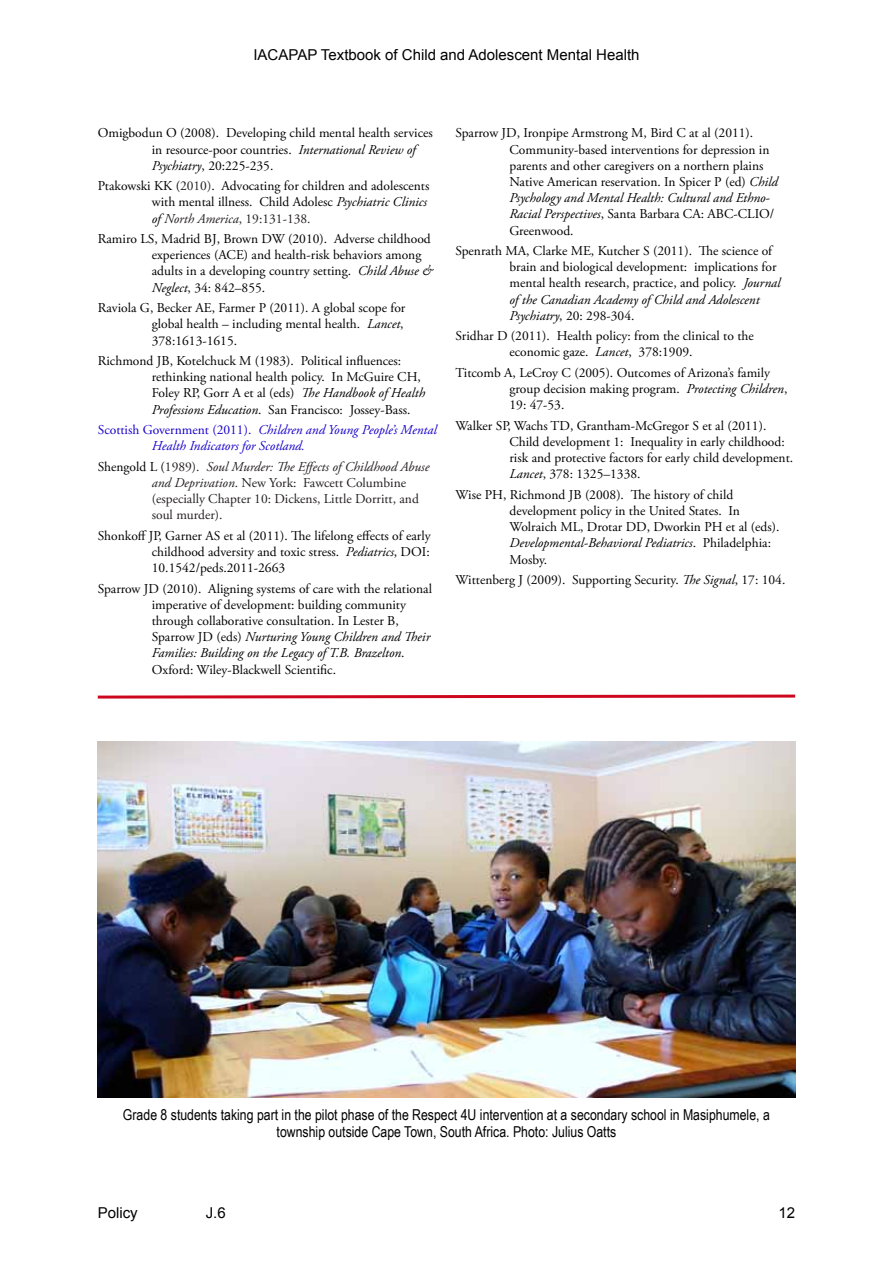
<style>
.page{position:relative;width:893px;height:1263px;background:#fff}
.page>*{position:absolute;margin:0;border:0;box-sizing:border-box;transform-origin:0 0}
.t1{font:15px/16.5px "Arial Narrow";color:#000;text-align:center}
.t2{font:15px "Arial";color:#000}
.t3{font:13.5px/16.2px "Adobe Garamond Pro";color:#000}
.t4{font:13.5px/16.2px "Adobe Garamond Pro";color:#231f20}
.t5{font:italic 13.5px/16.2px "Adobe Garamond Pro";color:#1700cb}
.s1{font-style:italic}
.s2{color:#231f20}
.s3{font-style:italic;color:#231f20}
.s4{font-style:normal}
.s5{color:#000}
</style>
<div class="page">
<svg style="left:97px;top:694px;width:699px;height:5px"></svg>
<img style="left:98px;top:741px;width:697px;height:356px">
<p class="t2" style="left:253px;top:45px;width:388px">IACAPAP Textbook of Child and Adolescent Mental Health</p>
<p class="t3" style="left:152px;top:125px;width:282px;text-indent:-54px">Omigbodun O (2008). Developing child mental health services in resource-poor countries. <span class="s1">International Review of<br>Psychiatry</span>, 20:225-235.</p>
<p class="t3" style="left:152px;top:178px;width:279px;text-indent:-54px">Ptakowski KK (<span class="s2">2010)</span>. Advocating for children and adolescents with mental illness. Child Adolesc <span class="s1">Psychiatric Clinics of</span> <span class="s3">North America</span><span class="s2">, 19:131-138.</span></p>
<p class="t3" style="left:152px;top:231px;width:282px;text-indent:-54px">Ramiro LS, Madrid BJ, Brown DW (2010). Adverse childhood experiences (ACE) and health-risk behaviors among adults in a developing country setting. <span class="s1">Child Abuse &amp; Neglect</span>, 34: 842–855.</p>
<p class="t3" style="left:152px;top:300px;width:255px;text-indent:-54px">Raviola G, Becker AE, Farmer P (2011). A global scope for global health – including mental health. <span class="s1">Lancet</span>,<br>378:1613-1615.</p>
<p class="t3" style="left:152px;top:353px;width:275px;text-indent:-54px">Richmond JB, Kotelchuck M (1983). Political influences: rethinking national health policy. In McGuire CH, Foley RP, Gorr A et al (eds) <span class="s1">The Handbook of Health Professions Education</span>. San Francisco: Jossey-Bass.</p>
<p class="t5" style="left:152px;top:422px;width:286px;text-indent:-54px"><span class="s4">Scottish Government (2011).</span> Children and Young People’s Mental<br>Health Indicators for Scotland.</p>
<p class="t4" style="left:152px;top:459px;width:279px;text-indent:-54px"><span class="s5">Shengold L (</span>1989). <span class="s1">Soul Murder: The Effects of Childhood Abuse and Deprivation</span>. New York: Fawcett Columbine (especially Chapter 10: Dickens, Little Dorritt, and soul murder).</p>
<p class="t3" style="left:152px;top:528px;width:280px;text-align:justify;text-indent:-54px">Shonkoff JP, Garner AS et al (2011). The lifelong effects of early childhood adversity and toxic stress. <span class="s1">Pediatrics</span>, DOI:<br>10.1542/peds.2011-2663</p>
<p class="t3" style="left:152px;top:581px;width:282px;text-indent:-54px">Sparrow JD (2010). Aligning systems of care with the relational imperative of development: building community through collaborative consultation. In Lester B, Sparrow JD (eds) <span class="s1">Nurturing Young Children and Their Families: Building on the Legacy of T.B. Brazelton</span>.<br>Oxford: Wiley-Blackwell Scientific.</p>
<p class="t3" style="left:509px;top:125px;width:270px;text-indent:-54px">Sparrow JD, Ironpipe Armstrong M, Bird C at al (2011).<br>Community-based interventions for depression in parents and other caregivers on a northern plains Native American reservation. In Spicer P (ed) <span class="s1">Child Psychology and Mental Health: Cultural and Ethno-Racial Perspectives</span>, Santa Barbara CA: ABC-CLIO/ Greenwood.</p>
<p class="t3" style="left:509px;top:243px;width:272px;text-indent:-54px">Spenrath MA, Clarke ME, Kutcher S (2011). The science of brain and biological development: implications for mental health research, practice, and policy. <span class="s1">Journal of the Canadian Academy of Child and Adolescent Psychiatry</span>, 20: 298-304.</p>
<p class="t3" style="left:455px;top:328px;width:300px;text-align:center">Sridhar D (2011). Health policy: from the clinical to the economic gaze. <span class="s1">Lancet</span>, 378:1909.</p>
<p class="t3" style="left:509px;top:365px;width:279px;text-indent:-54px">Titcomb A, LeCroy C (2005). Outcomes of Arizona’s family group decision making program. <span class="s1">Protecting Children</span>,<br>19: 47-53.</p>
<p class="t3" style="left:509px;top:418px;width:285px;text-indent:-54px">Walker SP, Wachs TD, Grantham-McGregor S et al (2011).<br>Child development 1: Inequality in early childhood: risk and protective factors for early child development.<br><span class="s1">Lancet</span>, 378: 1325–1338.</p>
<p class="t3" style="left:509px;top:487px;width:272px;text-indent:-54px">Wise PH, Richmond JB (2008). The history of child development policy in the United States. In Wolraich ML, Drotar DD, Dworkin PH et al (eds).<br><span class="s1">Developmental-Behavioral Pediatrics</span>. Philadelphia:<br>Mosby.</p>
<p class="t3" style="left:455px;top:572px;width:331px">Wittenberg J (2009). Supporting Security. <span class="s1">The Signal</span>, 17: 104.</p>
<p class="t1" style="left:123px;top:1106px;width:648px">Grade 8 students taking part in the pilot phase of the Respect 4U intervention at a secondary school in Masiphumele, a township outside Cape Town, South Africa. Photo: Julius Oatts</p>
<p class="t2" style="left:98px;top:1203px;width:42px">Policy</p>
<p class="t2" style="left:206px;top:1203px;width:22px">J.6</p>
<p class="t2" style="left:778px;top:1203px;width:18px">12</p>
</div>
